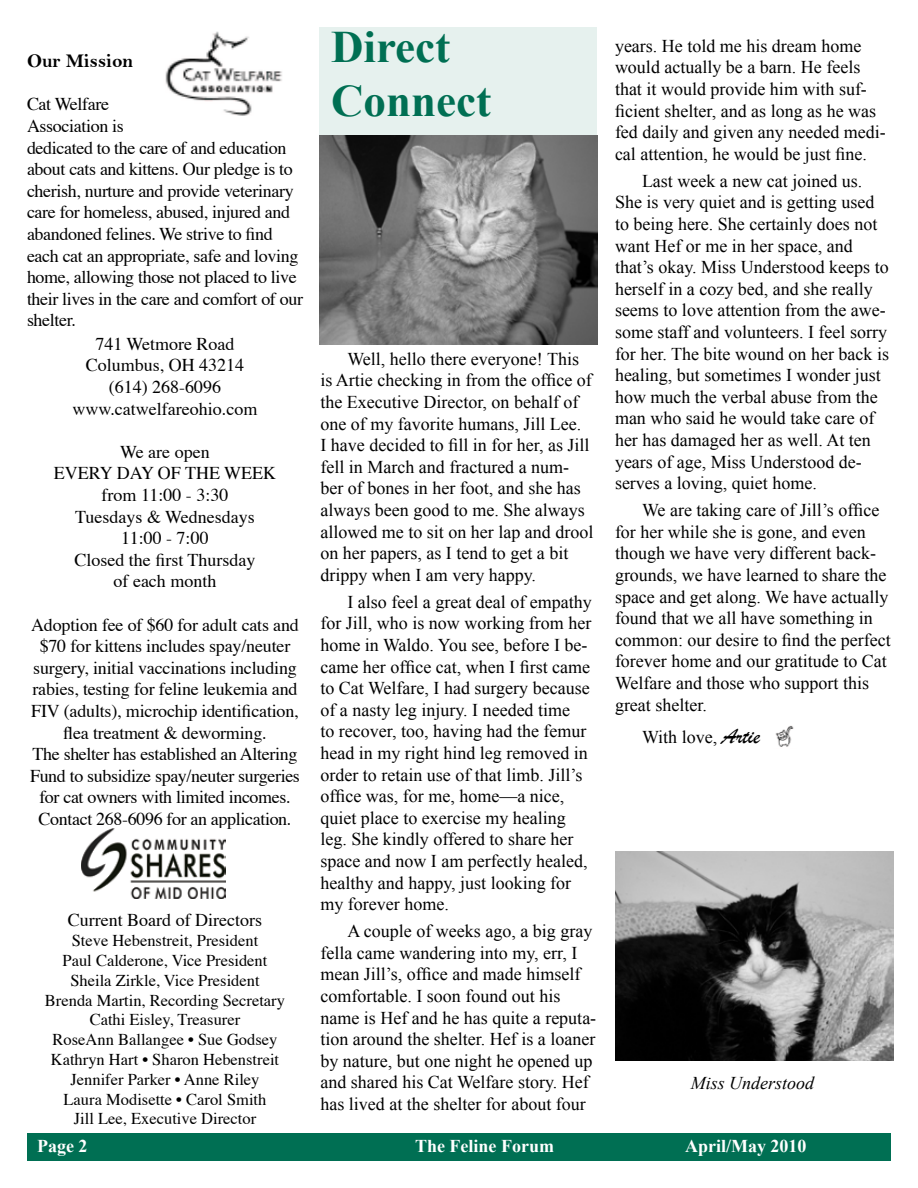
<style>
.page{position:relative;width:918px;height:1188px;background:#fff}
.page>*{position:absolute;margin:0;border:0;box-sizing:border-box;transform-origin:0 0}
.t1{font:700 45px/54px "Times New Roman";color:#006f53}
.t2{font:19.5px "Bell MT Bold";color:#000}
.t3{font:18px/21.6px "Times New Roman";color:#000}
.t4{font:18px/21.6px "Times";letter-spacing:-.02em;color:#000;text-align:center}
.t5{font:18px/21.6px "Times";color:#000;text-align:center}
.t6{font:700 18px "Times New Roman";color:#fff}
.t7{font:italic 18px "Times New Roman";color:#000}
.t8{font:16.5px/19.8px "Times";color:#000;text-align:center}
.s1{font-family:"Brush Script";font-size:22.5px}
</style>
<div class="page">
<img style="left:81px;top:829px;width:144px;height:70px">
<img style="left:165px;top:31px;width:117px;height:85px">
<div style="left:27px;top:1133px;width:864px;height:28px;background:#006f53"></div>
<div style="left:320px;top:27px;width:277px;height:109px;background:#e6f1ee"></div>
<img style="left:775px;top:725px;width:19px;height:22px">
<img style="left:320px;top:136px;width:277px;height:208px">
<img style="left:615px;top:852px;width:278px;height:209px">
<p class="t2" style="left:27px;top:49px;width:108px">Our Mission</p>
<p class="t4" style="left:27px;top:92px;width:278px;text-align:left">Cat Welfare<br>Association is<br>dedicated to the care of and education about cats and kittens. Our pledge is to cherish, nurture and provide veterinary care for homeless, abused, injured and abandoned felines. We strive to find each cat an appropriate, safe and loving home, allowing those not placed to live their lives in the care and comfort of our shelter.</p>
<p class="t5" style="left:73px;top:331px;width:186px">741 Wetmore Road<br>Columbus, OH 43214 (614) 268-6096 www.catwelfareohio.com</p>
<p class="t5" style="left:54px;top:439px;width:224px">We are open<br>EVERY DAY OF THE WEEK from 11:00 - 3:30<br>Tuesdays &amp; Wednesdays<br>11:00 - 7:00<br>Closed the first Thursday<br>of each month</p>
<p class="t4" style="left:30px;top:612px;width:271px">Adoption fee of $60 for adult cats and $70 for kittens includes spay/neuter surgery, initial vaccinations including rabies, testing for feline leukemia and FIV (adults), microchip identification, flea treatment &amp; deworming.<br>The shelter has established an Altering Fund to subsidize spay/neuter surgeries for cat owners with limited incomes.<br>Contact 268-6096 for an application.</p>
<p class="t5" style="left:68px;top:908px;width:196px">Current Board of Directors</p>
<p class="t8" style="left:45px;top:929px;width:242px">Steve Hebenstreit, President<br>Paul Calderone, Vice President<br>Sheila Zirkle, Vice President<br>Brenda Martin, Recording Secretary<br>Cathi Eisley, Treasurer<br>RoseAnn Ballangee • Sue Godsey<br>Kathryn Hart • Sharon Hebenstreit<br>Jennifer Parker • Anne Riley<br>Laura Modisette • Carol Smith<br>Jill Lee, Executive Director</p>
<h1 class="t1" style="left:331px;top:20px;width:161px">Direct<br>Connect</h1>
<p class="t3" style="left:320px;top:348px;width:274px;text-indent:27px">Well, hello there everyone! This is Artie checking in from the office of the Executive Director, on behalf of one of my favorite humans, Jill Lee.<br>I have decided to fill in for her, as Jill fell in March and fractured a num&shy;ber of bones in her foot, and she has always been good to me. She always allowed me to sit on her lap and drool on her papers, as I tend to get a bit drippy when I am very happy.</p>
<p class="t3" style="left:320px;top:591px;width:273px;text-indent:27px">I also feel a great deal of empathy for Jill, who is now working from her home in Waldo. You see, before I be&shy;came her office cat, when I first came to Cat Welfare, I had surgery because of a nasty leg injury. I needed time<br>to recover, too, having had the femur head in my right hind leg removed in order to retain use of that limb. Jill’s office was, for me, home—a nice, quiet place to exercise my healing leg. She kindly offered to share her space and now I am perfectly healed, healthy and happy, just looking for my forever home.</p>
<p class="t3" style="left:320px;top:920px;width:277px;text-indent:27px">A couple of weeks ago, a big gray fella came wandering into my, err, I mean Jill’s, office and made himself comfortable. I soon found out his name is Hef and he has quite a reputa&shy;tion around the shelter. Hef is a loaner by nature, but one night he opened up and shared his Cat Welfare story. Hef has lived at the shelter for about four</p>
<p class="t3" style="left:615px;top:35px;width:272px">years. He told me his dream home would actually be a barn. He feels that it would provide him with suf&shy;ficient shelter, and as long as he was fed daily and given any needed medi&shy;cal attention, he would be just fine.</p>
<p class="t3" style="left:615px;top:170px;width:276px;text-indent:27px">Last week a new cat joined us.<br>She is very quiet and is getting used to being here. She certainly does not want Hef or me in her space, and that’s okay. Miss Understood keeps to herself in a cozy bed, and she really seems to love attention from the awe&shy;some staff and volunteers. I feel sorry for her. The bite wound on her back is healing, but sometimes I wonder just how much the verbal abuse from the man who said he would take care of her has damaged her as well. At ten years of age, Miss Understood de&shy;serves a loving, quiet home.</p>
<p class="t3" style="left:615px;top:499px;width:277px;text-indent:27px">We are taking care of Jill’s office for her while she is gone, and even though we have very different back&shy;grounds, we have learned to share the space and get along. We have actually found that we all have something in common: our desire to find the perfect forever home and our gratitude to Cat Welfare and those who support this great shelter.</p>
<p class="t3" style="left:642px;top:726px;width:119px">With love, <span class="s1">Artie</span></p>
<p class="t7" style="left:691px;top:1073px;width:125px">Miss Understood</p>
<p class="t6" style="left:37px;top:1135px;width:52px">Page 2</p>
<p class="t6" style="left:415px;top:1135px;width:140px">The Feline Forum</p>
<p class="t6" style="left:685px;top:1135px;width:123px">April/May 2010</p>
</div>
